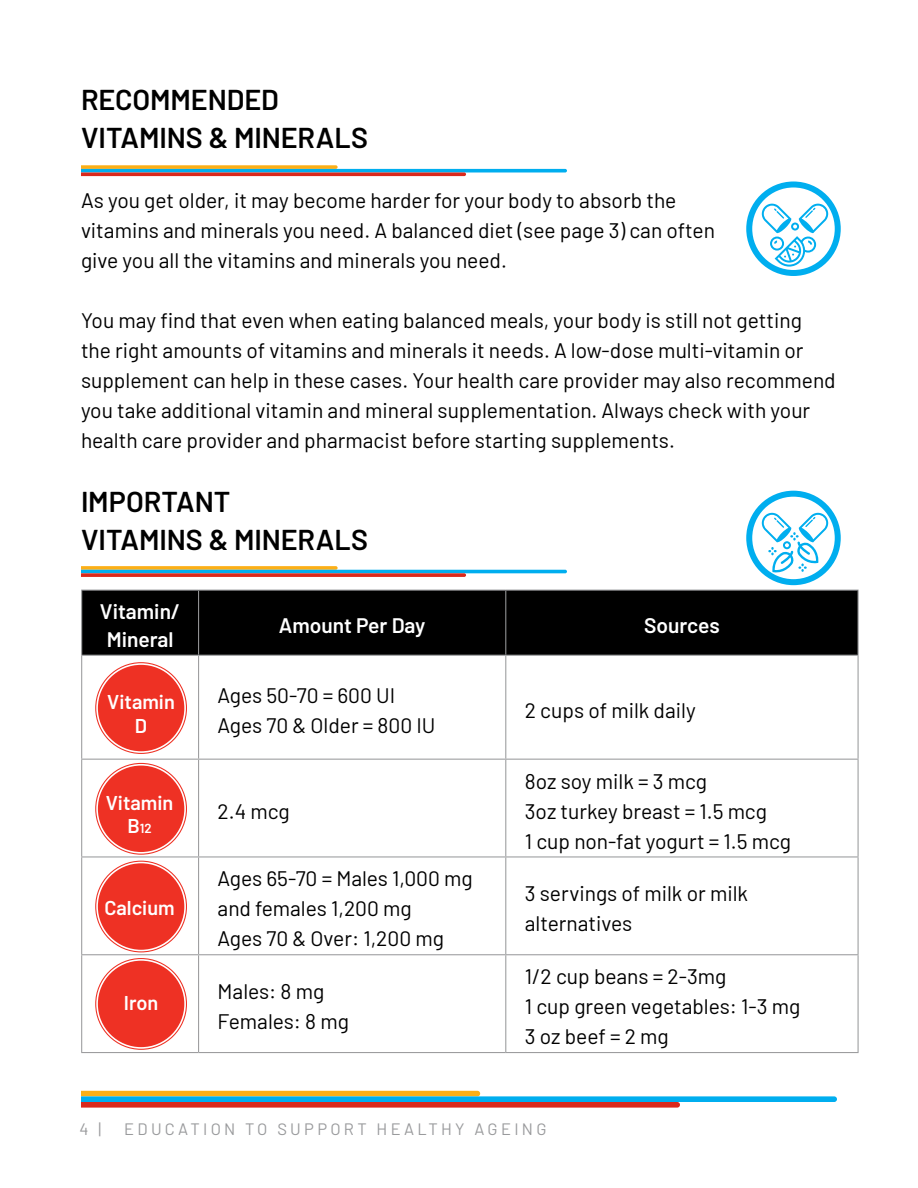
<style>
.page{position:relative;width:918px;height:1188px;background:#fff}
.page>*{position:absolute;margin:0;border:0;box-sizing:border-box;transform-origin:0 0}
.t1{font:600 28.65px/38.2px "Barlow";letter-spacing:-.005em;color:#000}
.t2{font:21px/30px "Barlow";color:#000}
.t3{font:600 21px/27.3px "Barlow";color:#fff;text-align:center}
.t4{font:600 19.95px/24px "Barlow";color:#fff;text-align:center}
.t5{font:16.5px "Barlow";letter-spacing:.2em;color:#999a9c}
.t6{font:600 13.05px "Barlow";color:#fff}
.s1{font-size:19.95px}
</style>
<div class="page">
<div style="left:99px;top:666px;width:84px;height:84px;background:#ee3124;border-radius:50%"></div>
<div style="left:98px;top:665px;width:86px;height:86px;border:2px solid #ee3124;border-radius:50%"></div>
<div style="left:102px;top:669px;width:79px;height:79px;border:1px solid #ee3124;border-radius:50%"></div>
<div style="left:99px;top:767px;width:84px;height:84px;background:#ee3124;border-radius:50%"></div>
<div style="left:98px;top:766px;width:86px;height:86px;border:2px solid #ee3124;border-radius:50%"></div>
<div style="left:102px;top:769px;width:79px;height:79px;border:1px solid #ee3124;border-radius:50%"></div>
<div style="left:99px;top:864px;width:84px;height:85px;background:#ee3124;border-radius:50%"></div>
<div style="left:98px;top:863px;width:86px;height:87px;border:2px solid #ee3124;border-radius:50%"></div>
<div style="left:102px;top:867px;width:79px;height:79px;border:1px solid #ee3124;border-radius:50%"></div>
<div style="left:99px;top:962px;width:84px;height:84px;background:#ee3124;border-radius:50%"></div>
<div style="left:98px;top:961px;width:86px;height:86px;border:2px solid #ee3124;border-radius:50%"></div>
<div style="left:102px;top:964px;width:79px;height:79px;border:1px solid #ee3124;border-radius:50%"></div>
<div style="left:82px;top:591px;width:776px;height:64px;background:#000"></div>
<hr style="left:81px;top:590px;width:118px;height:1px;background:#999a9c">
<hr style="left:81px;top:591px;width:1px;height:64px;background:#999a9c">
<hr style="left:199px;top:590px;width:307px;height:1px;background:#999a9c">
<hr style="left:198px;top:591px;width:1px;height:64px;background:#999a9c">
<hr style="left:506px;top:590px;width:353px;height:1px;background:#999a9c">
<hr style="left:505px;top:591px;width:1px;height:64px;background:#999a9c">
<hr style="left:858px;top:591px;width:1px;height:64px;background:#999a9c">
<hr style="left:81px;top:655px;width:118px;height:1px;background:#999a9c">
<hr style="left:81px;top:656px;width:1px;height:103px;background:#999a9c">
<hr style="left:199px;top:655px;width:307px;height:1px;background:#999a9c">
<hr style="left:198px;top:656px;width:1px;height:103px;background:#999a9c">
<hr style="left:506px;top:655px;width:353px;height:1px;background:#999a9c">
<hr style="left:505px;top:656px;width:1px;height:103px;background:#999a9c">
<hr style="left:858px;top:656px;width:1px;height:103px;background:#999a9c">
<hr style="left:81px;top:759px;width:118px;height:1px;background:#999a9c">
<hr style="left:81px;top:760px;width:1px;height:96px;background:#999a9c">
<hr style="left:199px;top:759px;width:307px;height:1px;background:#999a9c">
<hr style="left:198px;top:760px;width:1px;height:96px;background:#999a9c">
<hr style="left:506px;top:759px;width:353px;height:1px;background:#999a9c">
<hr style="left:505px;top:760px;width:1px;height:96px;background:#999a9c">
<hr style="left:858px;top:760px;width:1px;height:96px;background:#999a9c">
<hr style="left:81px;top:856px;width:118px;height:1px;background:#999a9c">
<hr style="left:81px;top:857px;width:1px;height:97px;background:#999a9c">
<hr style="left:199px;top:856px;width:307px;height:1px;background:#999a9c">
<hr style="left:198px;top:857px;width:1px;height:97px;background:#999a9c">
<hr style="left:506px;top:856px;width:353px;height:1px;background:#999a9c">
<hr style="left:505px;top:857px;width:1px;height:97px;background:#999a9c">
<hr style="left:858px;top:857px;width:1px;height:97px;background:#999a9c">
<hr style="left:81px;top:954px;width:118px;height:1px;background:#999a9c">
<hr style="left:81px;top:955px;width:1px;height:97px;background:#999a9c">
<hr style="left:199px;top:954px;width:307px;height:1px;background:#999a9c">
<hr style="left:198px;top:955px;width:1px;height:97px;background:#999a9c">
<hr style="left:506px;top:954px;width:353px;height:1px;background:#999a9c">
<hr style="left:505px;top:955px;width:1px;height:97px;background:#999a9c">
<hr style="left:858px;top:955px;width:1px;height:97px;background:#999a9c">
<hr style="left:81px;top:1052px;width:118px;height:1px;background:#999a9c">
<hr style="left:199px;top:1052px;width:307px;height:1px;background:#999a9c">
<hr style="left:506px;top:1052px;width:353px;height:1px;background:#999a9c">
<svg style="left:81px;top:1091px;width:756px;height:17px"></svg>
<svg style="left:81px;top:566px;width:486px;height:11px"></svg>
<svg style="left:81px;top:165px;width:486px;height:11px"></svg>
<svg style="left:762px;top:204px;width:66px;height:63px"></svg>
<div style="left:746px;top:181px;width:95px;height:95px;border:6px solid #00aeef;border-radius:50%"></div>
<div style="left:746px;top:491px;width:95px;height:94px;border:6px solid #00aeef;border-radius:50%"></div>
<svg style="left:762px;top:513px;width:66px;height:61px"></svg>
<h1 class="t1" style="left:81px;top:78px;width:288px">RECOMMENDED<br>VITAMINS &amp; MINERALS</h1>
<p class="t2" style="left:81px;top:184px;width:636px">As you get older, it may become harder for your body to absorb the vitamins and minerals you need. A balanced diet (see page 3) can often give you all the vitamins and minerals you need.</p>
<p class="t2" style="left:81px;top:304px;width:756px">You may find that even when eating balanced meals, your body is still not getting the right amounts of vitamins and minerals it needs. A low-dose multi-vitamin or supplement can help in these cases. Your health care provider may also recommend you take additional vitamin and mineral supplementation. Always check with your health care provider and pharmacist before starting supplements.</p>
<h1 class="t1" style="left:81px;top:480px;width:288px">IMPORTANT<br>VITAMINS &amp; MINERALS</h1>
<p class="t3" style="left:100px;top:597px;width:82px">Vitamin/<br>Mineral</p>
<p class="t4" style="left:107px;top:689px;width:69px">Vitamin<br>D</p>
<p class="t4" style="left:106px;top:790px;width:69px">Vitamin</p>
<p class="t6" style="left:127px;top:819px;width:26px"><span class="s1">B</span>12</p>
<p class="t4" style="left:104px;top:894px;width:72px">Calcium</p>
<p class="t4" style="left:124px;top:989px;width:36px">Iron</p>
<p class="t3" style="left:279px;top:610px;width:148px">Amount Per Day</p>
<p class="t3" style="left:644px;top:610px;width:77px">Sources</p>
<p class="t2" style="left:218px;top:678px;width:219px">Ages 50-70 = 600 UI<br>Ages 70 &amp; Older = 800 IU</p>
<p class="t2" style="left:218px;top:794px;width:74px">2.4 mcg</p>
<p class="t2" style="left:218px;top:862px;width:257px">Ages 65-70 = Males 1,000 mg and females 1,200 mg<br>Ages 70 &amp; Over: 1,200 mg</p>
<p class="t2" style="left:218px;top:975px;width:133px">Males: 8 mg<br>Females: 8 mg</p>
<p class="t2" style="left:525px;top:693px;width:172px">2 cups of milk daily</p>
<p class="t2" style="left:525px;top:764px;width:268px">8oz soy milk = 3 mcg<br>3oz turkey breast = 1.5 mcg<br>1 cup non-fat yogurt = 1.5 mcg</p>
<p class="t2" style="left:525px;top:877px;width:225px">3 servings of milk or milk alternatives</p>
<p class="t2" style="left:525px;top:960px;width:277px">1/2 cup beans = 2-3mg<br>1 cup green vegetables: 1-3 mg<br>3 oz beef = 2 mg</p>
<p class="t5" style="left:80px;top:1117px;width:23px">4 |</p>
<p class="t5" style="left:124px;top:1117px;width:424px">EDUCATION TO SUPPORT HEALTHY AGEING</p>
</div>
